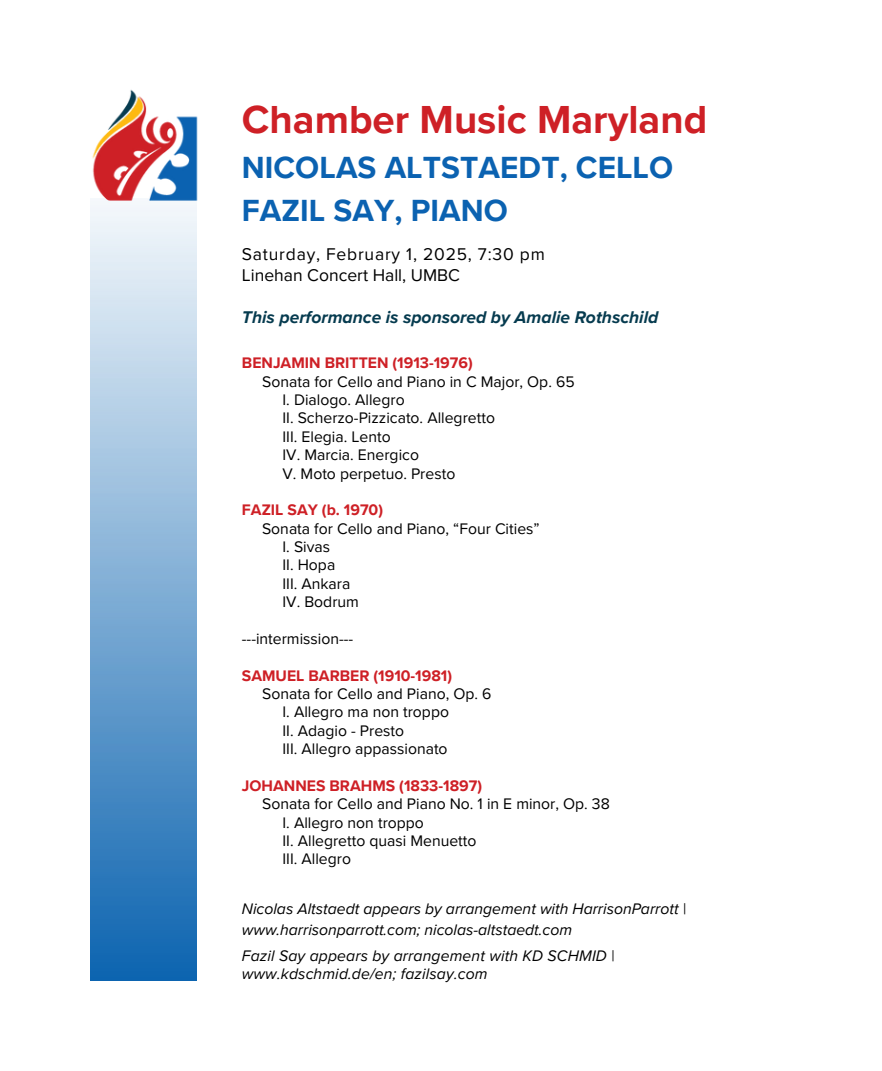
<style>
.page{position:relative;width:882px;height:1071px;background:#fff}
.page>*{position:absolute;margin:0;border:0;box-sizing:border-box;transform-origin:0 0}
.t1{font:700 40.25px "Proxima Nova";color:#ce2026}
.t2{font:700 31.5px "Proxima Nova";color:#0b62b1}
.t3{font:17.5px/21px "Proxima Nova";letter-spacing:.045em;color:#000}
.t4{font:italic 700 17.5px "Proxima Nova";color:#063b4f}
.t5{font:15.75px/18.4px "Proxima Nova";color:#000}
.t6{font:italic 15.75px/21px "Proxima Nova";color:#000}
.t7{font:700 15.75px "Proxima Nova";color:#ce2026}
</style>
<div class="page">
<img style="left:90px;top:235px;width:106px;height:746px">
<img style="left:90px;top:89px;width:108px;height:146px">
<p class="t1" style="left:242px;top:96px;width:467px">Chamber Music Maryland</p>
<h4 class="t2" style="left:242px;top:149px;width:433px">NICOLAS ALTSTAEDT, CELLO</h4>
<h3 class="t2" style="left:242px;top:192px;width:268px">FAZIL SAY, PIANO</h3>
<h1 class="t3" style="left:242px;top:244px;width:304px">Saturday, February 1, 2025, 7:30 pm<br>Linehan Concert Hall, UMBC</h1>
<p class="t4" style="left:242px;top:307px;width:418px">This performance is sponsored by Amalie Rothschild</p>
<h4 class="t7" style="left:242px;top:354px;width:232px">BENJAMIN BRITTEN (1913-1976)</h4>
<h4 class="t5" style="left:262px;top:373px;width:314px">Sonata for Cello and Piano in C Major, Op. 65</h4>
<h4 class="t5" style="left:283px;top:391px;width:124px">I. Dialogo. Allegro</h4>
<h4 class="t5" style="left:283px;top:409px;width:214px">II. Scherzo-Pizzicato. Allegretto</h4>
<h4 class="t5" style="left:283px;top:428px;width:110px">III. Elegia. Lento</h4>
<h4 class="t5" style="left:283px;top:446px;width:174px">IV. Marcia. Energico<br>V. Moto perpetuo. Presto</h4>
<h4 class="t7" style="left:242px;top:501px;width:143px">FAZIL SAY (b. 1970)</h4>
<h4 class="t5" style="left:262px;top:520px;width:279px">Sonata for Cello and Piano, “Four Cities”</h4>
<h4 class="t5" style="left:283px;top:538px;width:49px">I. Sivas</h4>
<h4 class="t5" style="left:283px;top:556px;width:78px">II. Hopa<br>III. Ankara<br>IV. Bodrum</h4>
<h4 class="t5" style="left:242px;top:630px;width:113px">---intermission---</h4>
<h4 class="t7" style="left:242px;top:666px;width:212px">SAMUEL BARBER (1910-1981)</h4>
<h4 class="t5" style="left:283px;top:685px;width:210px;text-indent:-20px">Sonata for Cello and Piano, Op. 6<br>I. Allegro ma non troppo<br>II. Adagio - Presto<br>III. Allegro appassionato</h4>
<h4 class="t7" style="left:242px;top:776px;width:242px">JOHANNES BRAHMS (1833-1897)</h4>
<h4 class="t5" style="left:262px;top:795px;width:349px">Sonata for Cello and Piano No. 1 in E minor, Op. 38</h4>
<h4 class="t5" style="left:283px;top:814px;width:143px">I. Allegro non troppo</h4>
<h4 class="t5" style="left:283px;top:832px;width:196px">II. Allegretto quasi Menuetto</h4>
<p class="t5" style="left:283px;top:850px;width:70px">III. Allegro</p>
<h2 class="t6" style="left:242px;top:899px;width:446px">Nicolas Altstaedt appears by arrangement with HarrisonParrott | www.harrisonparrott.com; nicolas-altstaedt.com</h2>
<h2 class="t6" style="left:242px;top:947px;width:374px;line-height:18.4px">Fazil Say appears by arrangement with KD SCHMID | www.kdschmid.de/en; fazilsay.com</h2>
</div>
